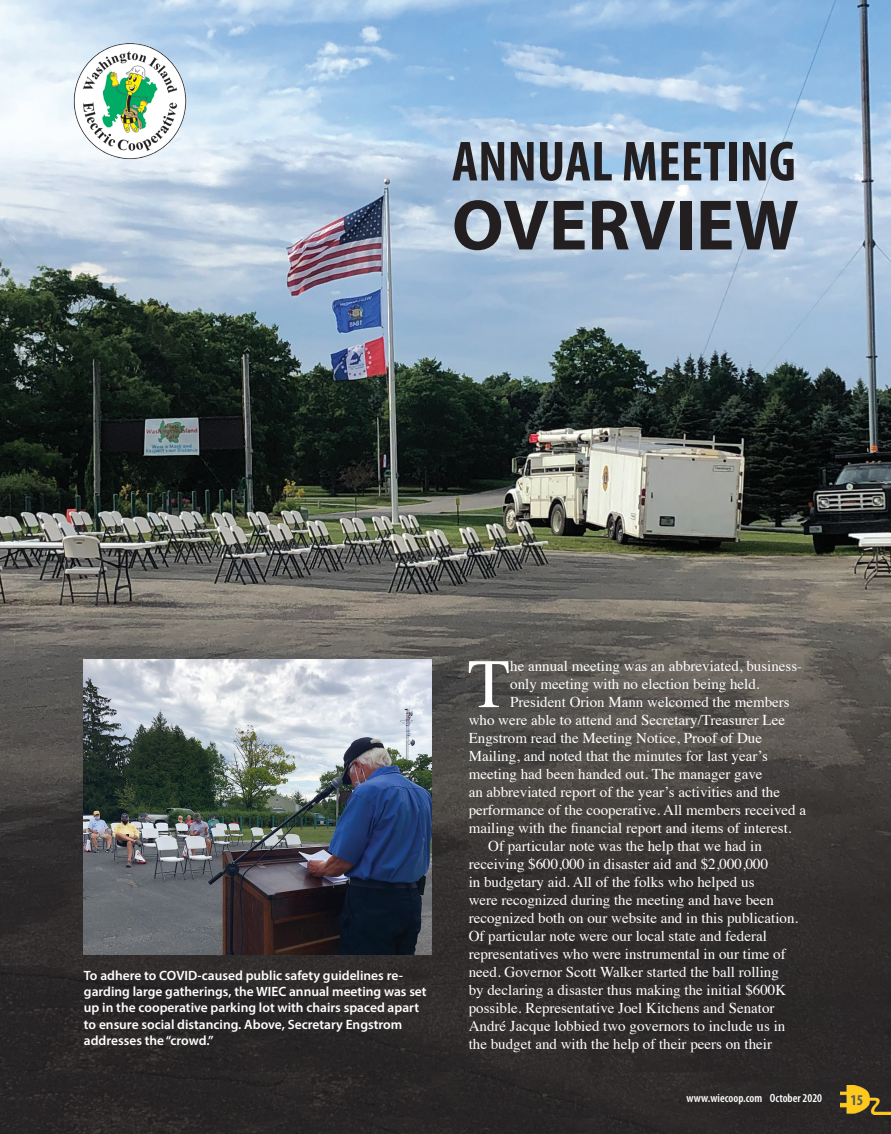
<style>
.page{position:relative;width:891px;height:1134px;background:#fff}
.page>*{position:absolute;margin:0;border:0;box-sizing:border-box;transform-origin:0 0}
.subheads{font:700 72px "Myriad Pro";color:#231f20}
.subheads-2{font:69.45px "Times";color:#fff}
.subheads-3{font:700 condensed 57px "Myriad Pro";color:#231f20}
.subheads-4{font:15px/18px "Times";color:#fff}
.t1{font:700 condensed 15px "Myriad Pro";color:#57585a}
.subheads-5{font:600 13.5px/16.2px "Myriad Pro";color:#fff}
.t2{font:600 condensed 12px "Myriad Pro";color:#fff}
</style>
<div class="page">
<img style="left:0;top:0;width:891px;height:567px">
<svg style="left:0;top:567px;width:891px;height:567px;background:#433f3d"></svg>
<img style="left:840px;top:1085px;width:51px;height:30px">
<img style="left:71px;top:41px;width:119px;height:119px">
<img style="left:84px;top:660px;width:348px;height:295px">
<p class="subheads-3" style="left:452px;top:126px;width:345px">ANNUAL MEETING</p>
<p class="subheads" style="left:452px;top:178px;width:348px">OVERVIEW</p>
<p class="subheads-5" style="left:84px;top:967px;width:344px">To adhere to COVID-caused public safety guidelines re&shy;garding large gatherings, the WIEC annual meeting was set up in the cooperative parking lot with chairs spaced apart to ensure social distancing. Above, Secretary Engstrom addresses the “crowd.”</p>
<p class="subheads-2" style="left:468px;top:619px;width:44px">T</p>
<p class="subheads-4" style="left:510px;top:656px;width:294px">he annual meeting was an abbreviated, business-</p>
<p class="subheads-4" style="left:510px;top:674px;width:251px">only meeting with no election being held.</p>
<p class="subheads-4" style="left:510px;top:692px;width:281px">President Orion Mann welcomed the members</p>
<p class="subheads-4" style="left:469px;top:710px;width:318px">who were able to attend and Secretary/Treasurer Lee</p>
<p class="subheads-4" style="left:469px;top:728px;width:295px">Engstrom read the Meeting Notice, Proof of Due</p>
<p class="subheads-4" style="left:469px;top:746px;width:301px">Mailing, and noted that the minutes for last year’s</p>
<p class="subheads-4" style="left:469px;top:764px;width:295px">meeting had been handed out. The manager gave</p>
<p class="subheads-4" style="left:469px;top:782px;width:313px">an abbreviated report of the year’s activities and the</p>
<p class="subheads-4" style="left:469px;top:800px;width:339px">performance of the cooperative. All members received a</p>
<p class="subheads-4" style="left:469px;top:818px;width:324px">mailing with the financial report and items of interest.</p>
<p class="subheads-4" style="left:469px;top:836px;width:331px;text-indent:20px">Of particular note was the help that we had in receiving $600,000 in disaster aid and $2,000,000<br>in budgetary aid. All of the folks who helped us<br>were recognized during the meeting and have been recognized both on our website and in this publication.<br>Of particular note were our local state and federal representatives who were instrumental in our time of need. Governor Scott Walker started the ball rolling<br>by declaring a disaster thus making the initial $600K possible. Representative Joel Kitchens and Senator André Jacque lobbied two governors to include us in the budget and with the help of their peers on their</p>
<p class="t2" style="left:686px;top:1091px;width:137px">www.wiecoop.com October 2020</p>
<p class="t1" style="left:850px;top:1090px;width:14px">15</p>
</div>
